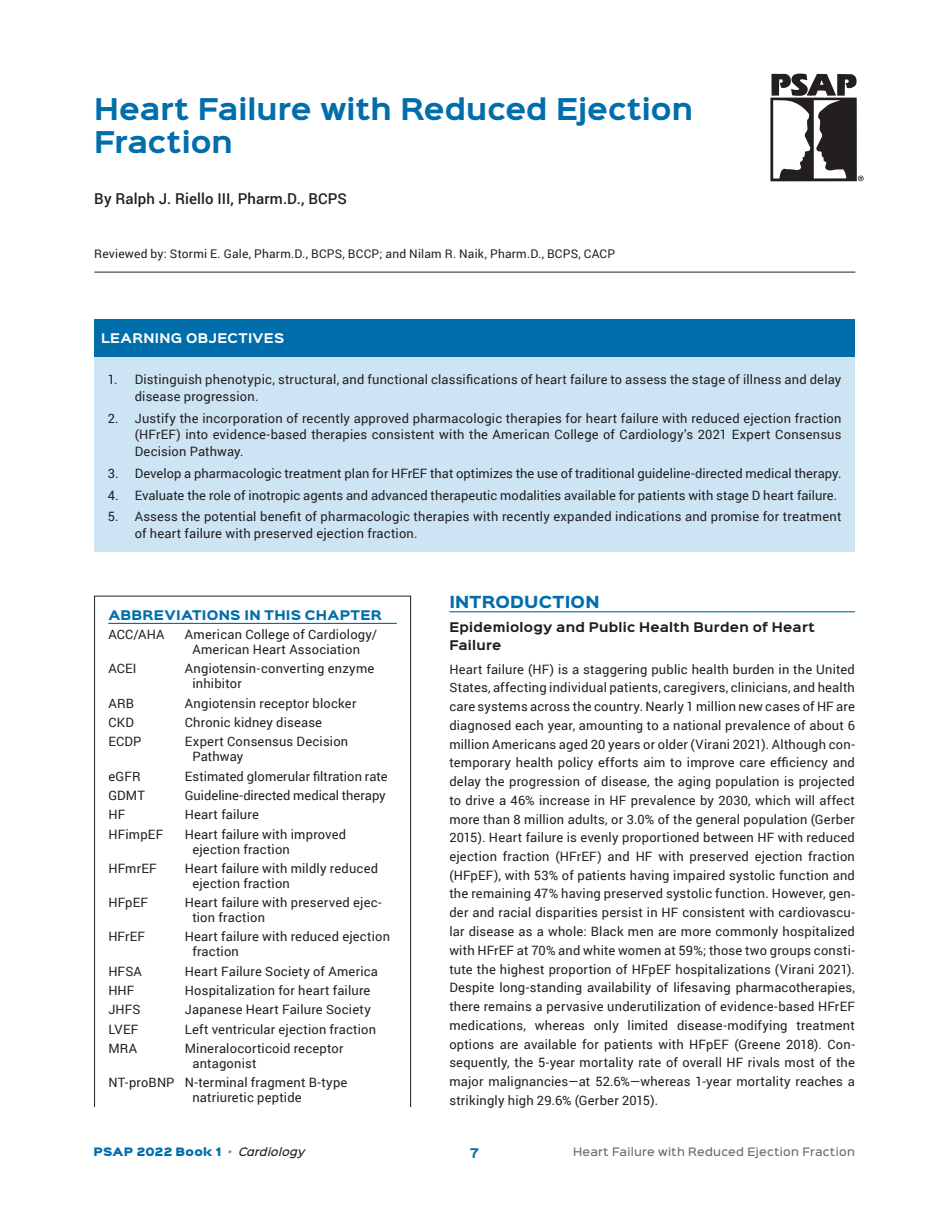
<style>
.page{position:relative;width:945px;height:1215px;background:#fff}
.page>*{position:absolute;margin:0;border:0;box-sizing:border-box;transform-origin:0 0}
.t1{font:700 27px/33px "Sinkin Sans 700";letter-spacing:.005em;color:#006eab}
.t2{font:500 15px "Roboto";letter-spacing:.01em;color:#231f20}
.t3{font:900 15px "Sinkin Sans 800";letter-spacing:.01em;color:#006eab}
.t4{font:12.9px/18.8px "Roboto";letter-spacing:.015em;color:#231f20}
.t5{font:12px "Roboto";letter-spacing:.02em;color:#231f20}
.t6{font:700 12px/18px "Sinkin Sans 700";letter-spacing:.025em;color:#231f20}
.t7{font:900 12px "Sinkin Sans 800";letter-spacing:.025em;color:#006eab}
.t8{font:700 12px "Sinkin Sans 700";letter-spacing:.025em;color:#fff}
.t9{font:700 12px "Sinkin Sans 700";color:#006eab}
.t10{font:500 10.5px "Sinkin Sans 500";letter-spacing:.025em;color:#6c6d70}
.t11{font:10.5px "Sinkin Sans 900 X Black";letter-spacing:.03em;color:#006eab}
.s1{font-family:"Sinkin Sans 500";font-weight:500;font-style:italic;color:#939598}
.s2{font-family:"Sinkin Sans 500";font-weight:500;font-style:italic;color:#231f20}
</style>
<div class="page">
<hr style="left:449px;top:611px;width:406px;height:1px;background:#006eab">
<hr style="left:94px;top:272px;width:761px;height:1px;background:#231f20">
<div style="left:94px;top:357px;width:761px;height:194px;background:#cce4f4"></div>
<div style="left:94px;top:320px;width:761px;height:37px;background:#006eab"></div>
<hr style="left:108px;top:623px;width:289px;height:1px;background:#006eab">
<svg style="left:770px;top:74px;width:94px;height:107px"></svg>
<h1 class="t1" style="left:94px;top:95px;width:600px">Heart Failure with Reduced Ejection<br>Fraction</h1>
<p class="t2" style="left:94px;top:188px;width:254px">By Ralph J. Riello III, Pharm.D., BCPS</p>
<p class="t5" style="left:94px;top:246px;width:522px">Reviewed by: Stormi E. Gale, Pharm.D., BCPS, BCCP; and Nilam R. Naik, Pharm.D., BCPS, CACP</p>
<p class="t8" style="left:101px;top:332px;width:185px">LEARNING OBJECTIVES</p>
<p class="t4" style="left:135px;top:371px;width:708px;line-height:16.5px;text-indent:-27px">1. Distinguish phenotypic, structural, and functional classifications of heart failure to assess the stage of illness and delay disease progression.</p>
<p class="t4" style="left:135px;top:409px;width:708px;line-height:16.5px;text-align:justify;text-indent:-27px">2. Justify the incorporation of recently approved pharmacologic therapies for heart failure with reduced ejection fraction (HFrEF) into evidence-based therapies consistent with the American College of Cardiology’s 2021 Expert Consensus Decision Pathway.</p>
<p class="t4" style="left:108px;top:463px;width:735px">3. Develop a pharmacologic treatment plan for HFrEF that optimizes the use of traditional guideline-directed medical therapy.</p>
<p class="t4" style="left:108px;top:485px;width:731px">4. Evaluate the role of inotropic agents and advanced therapeutic modalities available for patients with stage D heart failure.</p>
<p class="t4" style="left:135px;top:508px;width:708px;line-height:16.5px;text-indent:-27px">5. Assess the potential benefit of pharmacologic therapies with recently expanded indications and promise for treatment of heart failure with preserved ejection fraction.</p>
<p class="t7" style="left:108px;top:608px;width:275px">ABBREVIATIONS IN THIS CHAPTER</p>
<p class="t4" style="left:108px;top:624px;width:58px">ACC/AHA</p>
<p class="t4" style="left:192px;top:626px;width:186px;line-height:15px;text-indent:-8px">American College of Cardiology/<br>American Heart Association</p>
<p class="t4" style="left:108px;top:659px;width:30px">ACEI</p>
<p class="t4" style="left:192px;top:661px;width:184px;line-height:15px;text-indent:-8px">Angiotensin-converting enzyme inhibitor</p>
<p class="t4" style="left:108px;top:693px;width:27px">ARB</p>
<p class="t4" style="left:185px;top:693px;width:173px">Angiotensin receptor blocker</p>
<p class="t4" style="left:108px;top:712px;width:27px">CKD</p>
<p class="t4" style="left:185px;top:712px;width:139px">Chronic kidney disease</p>
<p class="t4" style="left:108px;top:732px;width:34px">ECDP</p>
<p class="t4" style="left:192px;top:734px;width:157px;line-height:15px;text-indent:-8px">Expert Consensus Decision<br>Pathway</p>
<p class="t4" style="left:108px;top:766px;width:34px">eGFR</p>
<p class="t4" style="left:185px;top:766px;width:204px">Estimated glomerular filtration rate</p>
<p class="t4" style="left:108px;top:785px;width:38px">GDMT</p>
<p class="t4" style="left:185px;top:785px;width:202px">Guideline-directed medical therapy</p>
<p class="t4" style="left:108px;top:805px;width:18px">HF</p>
<p class="t4" style="left:185px;top:805px;width:76px">Heart failure</p>
<p class="t4" style="left:108px;top:824px;width:56px">HFimpEF</p>
<p class="t4" style="left:192px;top:826px;width:155px;line-height:15px;text-indent:-8px">Heart failure with improved ejection fraction</p>
<p class="t4" style="left:108px;top:858px;width:50px">HFmrEF</p>
<p class="t4" style="left:192px;top:860px;width:187px;line-height:15px;text-indent:-8px">Heart failure with mildly reduced ejection fraction</p>
<p class="t4" style="left:108px;top:893px;width:41px">HFpEF</p>
<p class="t4" style="left:192px;top:895px;width:191px;line-height:15px;text-indent:-7px">Heart failure with preserved ejec&shy;tion fraction</p>
<p class="t4" style="left:108px;top:927px;width:38px">HFrEF</p>
<p class="t4" style="left:192px;top:929px;width:199px;line-height:15px;text-indent:-8px">Heart failure with reduced ejection fraction</p>
<p class="t4" style="left:108px;top:961px;width:35px">HFSA</p>
<p class="t4" style="left:185px;top:961px;width:195px">Heart Failure Society of America</p>
<p class="t4" style="left:108px;top:981px;width:28px">HHF</p>
<p class="t4" style="left:185px;top:981px;width:187px">Hospitalization for heart failure</p>
<p class="t4" style="left:108px;top:1000px;width:34px">JHFS</p>
<p class="t4" style="left:185px;top:1000px;width:188px">Japanese Heart Failure Society</p>
<p class="t4" style="left:108px;top:1019px;width:32px">LVEF</p>
<p class="t4" style="left:185px;top:1019px;width:193px">Left ventricular ejection fraction</p>
<p class="t4" style="left:108px;top:1039px;width:30px">MRA</p>
<p class="t4" style="left:192px;top:1041px;width:153px;line-height:15px;text-indent:-8px">Mineralocorticoid receptor antagonist</p>
<p class="t4" style="left:192px;top:1075px;width:157px;line-height:15px;text-indent:-84px">NT-proBNP N-terminal fragment B-type natriuretic peptide</p>
<p class="t3" style="left:449px;top:594px;width:152px">INTRODUCTION</p>
<p class="t6" style="left:449px;top:619px;width:367px">Epidemiology and Public Health Burden of Heart<br>Failure</p>
<p class="t4" style="left:449px;top:659px;width:407px;text-align:justify">Heart failure (HF) is a staggering public health burden in the United States, affecting individual patients, caregivers, clinicians, and health care systems across the country. Nearly 1 million new cases of HF are diagnosed each year, amounting to a national prevalence of about 6 million Americans aged 20 years or older (Virani 2021). Although con&shy;temporary health policy efforts aim to improve care efficiency and delay the progression of disease, the aging population is projected to drive a 46% increase in HF prevalence by 2030, which will affect more than 8 million adults, or 3.0% of the general population (Gerber 2015). Heart failure is evenly proportioned between HF with reduced ejection fraction (HFrEF) and HF with preserved ejection fraction (HFpEF), with 53% of patients having impaired systolic function and the remaining 47% having preserved systolic function. However, gen&shy;der and racial disparities persist in HF consistent with cardiovascu&shy;lar disease as a whole: Black men are more commonly hospitalized with HFrEF at 70% and white women at 59%; those two groups consti&shy;tute the highest proportion of HFpEF hospitalizations (Virani 2021).<br>Despite long-standing availability of lifesaving pharmacotherapies, there remains a pervasive underutilization of evidence-based HFrEF medications, whereas only limited disease-modifying treatment options are available for patients with HFpEF (Greene 2018). Con&shy;sequently, the 5-year mortality rate of overall HF rivals most of the major malignancies—at 52.6%—whereas 1-year mortality reaches a strikingly high 29.6% (Gerber 2015).</p>
<p class="t11" style="left:93px;top:1147px;width:213px">PSAP 2022 Book 1 <span class="s1">•</span> <span class="s2">Cardiology</span></p>
<p class="t9" style="left:470px;top:1146px;width:10px">7</p>
<p class="t10" style="left:573px;top:1143px;width:283px">Heart Failure with Reduced Ejection Fraction</p>
</div>
